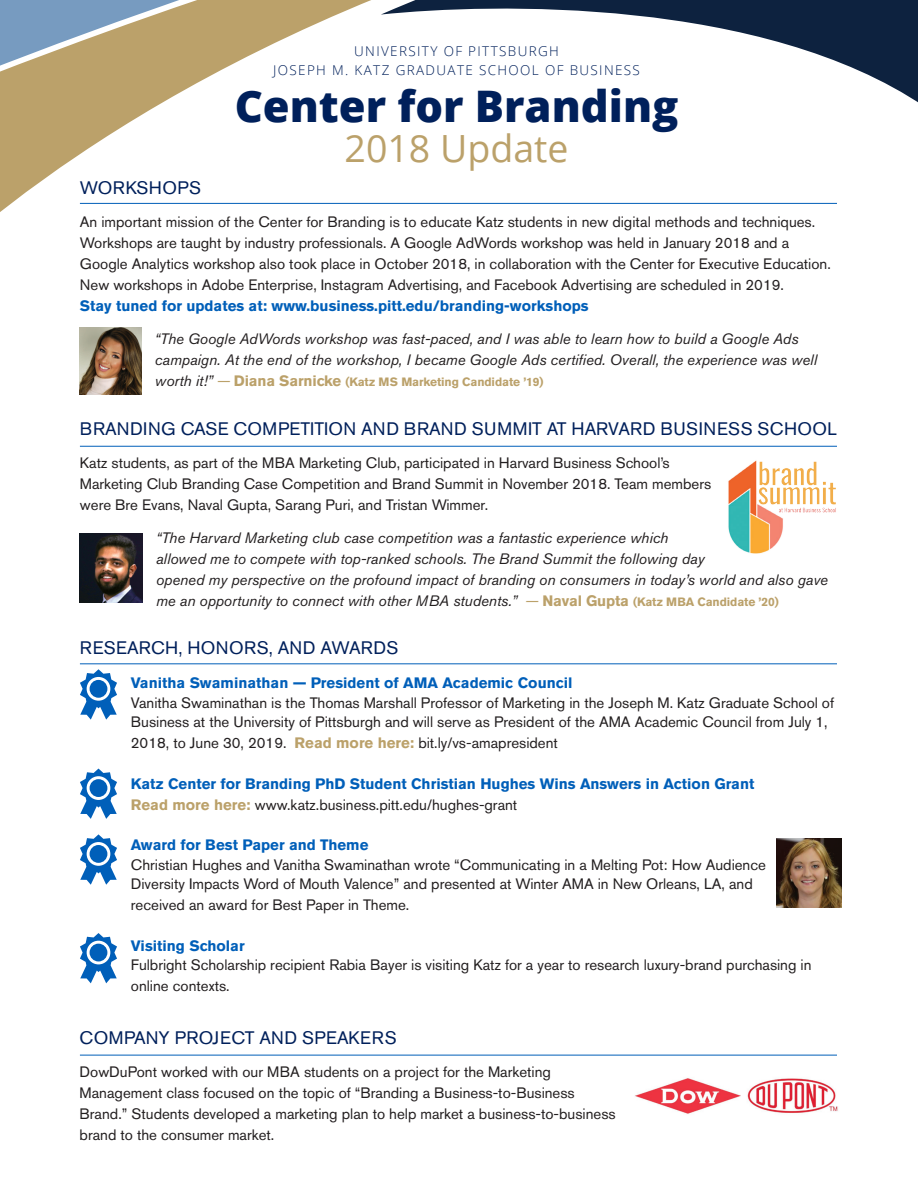
<style>
.page{position:relative;width:918px;height:1188px;background:#fff}
.page>*{position:absolute;margin:0;border:0;box-sizing:border-box;transform-origin:0 0}
.t1{font:800 43.5px "Open Sans";color:#00205b}
.t2{font:37.5px "Open Sans";color:#bba16a}
.t3{font:18px "Akzidenz Grotesk BQ";letter-spacing:.02em;color:#00205b}
.t4{font:15px/21px "Akzidenz Grotesk BQ";color:#231f20}
.t5{font:italic 15px/21px "Akzidenz Grotesk BQ";color:#231f20}
.t6{font:700 15px "Akzidenz Grotesk BQ";color:#005fb9}
.t7{font:300 13.5px/19.5px "Open Sans";letter-spacing:.1em;color:#00205b;text-align:center}
.t8{font:700 12px "Akzidenz Grotesk BQ";letter-spacing:-.01em;color:#bba16a}
.s1{font-weight:400;font-style:italic;font-size:15px;color:#231f20}
.s2{font-weight:400;font-style:italic;font-size:15px}
.s3{font-size:15px}
.s4{color:#bba16a}
.s5{font-weight:700;font-style:normal;color:#bba16a}
.s6{font-weight:700;font-style:normal;font-size:12px;color:#bba16a}
.s7{font-weight:700;color:#bba16a}
</style>
<div class="page">
<svg style="left:0;top:0;width:918px;height:212px"></svg>
<img style="left:80px;top:534px;width:63px;height:68px">
<img style="left:80px;top:327px;width:61px;height:67px">
<hr style="left:80px;top:203px;width:757px;height:1px;background:#005fb9">
<hr style="left:80px;top:663px;width:757px;height:1px;background:#005fb9">
<hr style="left:80px;top:1055px;width:757px;height:1px;background:#005fb9">
<hr style="left:80px;top:446px;width:757px;height:1px;background:#005fb9">
<svg style="left:80px;top:669px;width:37px;height:51px"></svg>
<svg style="left:80px;top:769px;width:37px;height:50px"></svg>
<svg style="left:80px;top:834px;width:37px;height:51px"></svg>
<svg style="left:80px;top:933px;width:37px;height:50px"></svg>
<img style="left:728px;top:460px;width:108px;height:93px">
<img style="left:635px;top:1078px;width:203px;height:36px">
<img style="left:776px;top:839px;width:66px;height:68px">
<p class="t7" style="left:273px;top:41px;width:368px">UNIVERSITY OF PITTSBURGH<br>JOSEPH M. KATZ GRADUATE SCHOOL OF BUSINESS</p>
<p class="t1" style="left:235px;top:73px;width:445px">Center for Branding</p>
<p class="t2" style="left:345px;top:123px;width:225px">2018 Update</p>
<p class="t3" style="left:80px;top:177px;width:123px">WORKSHOPS</p>
<p class="t4" style="left:80px;top:211px;width:752px">An important mission of the Center for Branding is to educate Katz students in new digital methods and techniques.<br>Workshops are taught by industry professionals. A Google AdWords workshop was held in January 2018 and a Google Analytics workshop also took place in October 2018, in collaboration with the Center for Executive Education.<br>New workshops in Adobe Enterprise, Instagram Advertising, and Facebook Advertising are scheduled in 2019.</p>
<p class="t6" style="left:80px;top:297px;width:510px">Stay tuned for updates at: www.business.pitt.edu/branding-workshops</p>
<p class="t5" style="left:155px;top:328px;width:664px">“The Google AdWords workshop was fast-paced, and I was able to learn how to build a Google Ads campaign. At the end of the workshop, I became Google Ads certified. Overall, the experience was well</p>
<p class="t8" style="left:155px;top:375px;width:390px"><span class="s1">worth it!”</span> <span class="s2">—</span> <span class="s3">Diana Sarnicke</span> (Katz MS Marketing Candidate ’19)</p>
<p class="t3" style="left:80px;top:418px;width:759px">BRANDING CASE COMPETITION AND BRAND SUMMIT AT HARVARD BUSINESS SCHOOL</p>
<p class="t4" style="left:80px;top:452px;width:633px">Katz students, as part of the MBA Marketing Club, participated in Harvard Business School’s<br>Marketing Club Branding Case Competition and Brand Summit in November 2018. Team members were Bre Evans, Naval Gupta, Sarang Puri, and Tristan Wimmer.</p>
<p class="t5" style="left:156px;top:527px;width:673px">“The Harvard Marketing club case competition was a fantastic experience which<br>allowed me to compete with top-ranked schools. The Brand Summit the following day<br>opened my perspective on the profound impact of branding on consumers in today’s world and also gave me an opportunity to connect with other MBA students.” <span class="s4">—</span> <span class="s5">Naval Gupta</span> <span class="s6">(Katz MBA Candidate ’20)</span></p>
<p class="t3" style="left:80px;top:637px;width:320px">RESEARCH, HONORS, AND AWARDS</p>
<p class="t6" style="left:131px;top:674px;width:443px">Vanitha Swaminathan — President of AMA Academic Council</p>
<p class="t4" style="left:131px;top:692px;width:705px;line-height:19.5px">Vanitha Swaminathan is the Thomas Marshall Professor of Marketing in the Joseph M. Katz Graduate School of<br>Business at the University of Pittsburgh and will serve as President of the AMA Academic Council from July 1,</p>
<p class="t4" style="left:131px;top:732px;width:429px">2018, to June 30, 2019. <span class="s7">Read more here:</span> bit.ly/vs-amapresident</p>
<p class="t6" style="left:131px;top:775px;width:625px">Katz Center for Branding PhD Student Christian Hughes Wins Answers in Action Grant</p>
<p class="t4" style="left:131px;top:794px;width:388px"><span class="s7">Read more here:</span> www.katz.business.pitt.edu/hughes-grant</p>
<p class="t6" style="left:131px;top:836px;width:239px">Award for Best Paper and Theme</p>
<p class="t4" style="left:131px;top:854px;width:637px;line-height:19.5px">Christian Hughes and Vanitha Swaminathan wrote “Communicating in a Melting Pot: How Audience<br>Diversity Impacts Word of Mouth Valence” and presented at Winter AMA in New Orleans, LA, and</p>
<p class="t4" style="left:131px;top:894px;width:280px">received an award for Best Paper in Theme.</p>
<p class="t6" style="left:131px;top:937px;width:115px">Visiting Scholar</p>
<p class="t4" style="left:131px;top:954px;width:682px">Fulbright Scholarship recipient Rabia Bayer is visiting Katz for a year to research luxury-brand purchasing in online contexts.</p>
<p class="t3" style="left:80px;top:1027px;width:319px">COMPANY PROJECT AND SPEAKERS</p>
<p class="t4" style="left:80px;top:1061px;width:538px">DowDuPont worked with our MBA students on a project for the Marketing Management class focused on the topic of “Branding a Business-to-Business Brand.” Students developed a marketing plan to help market a business-to-business brand to the consumer market.</p>
</div>
